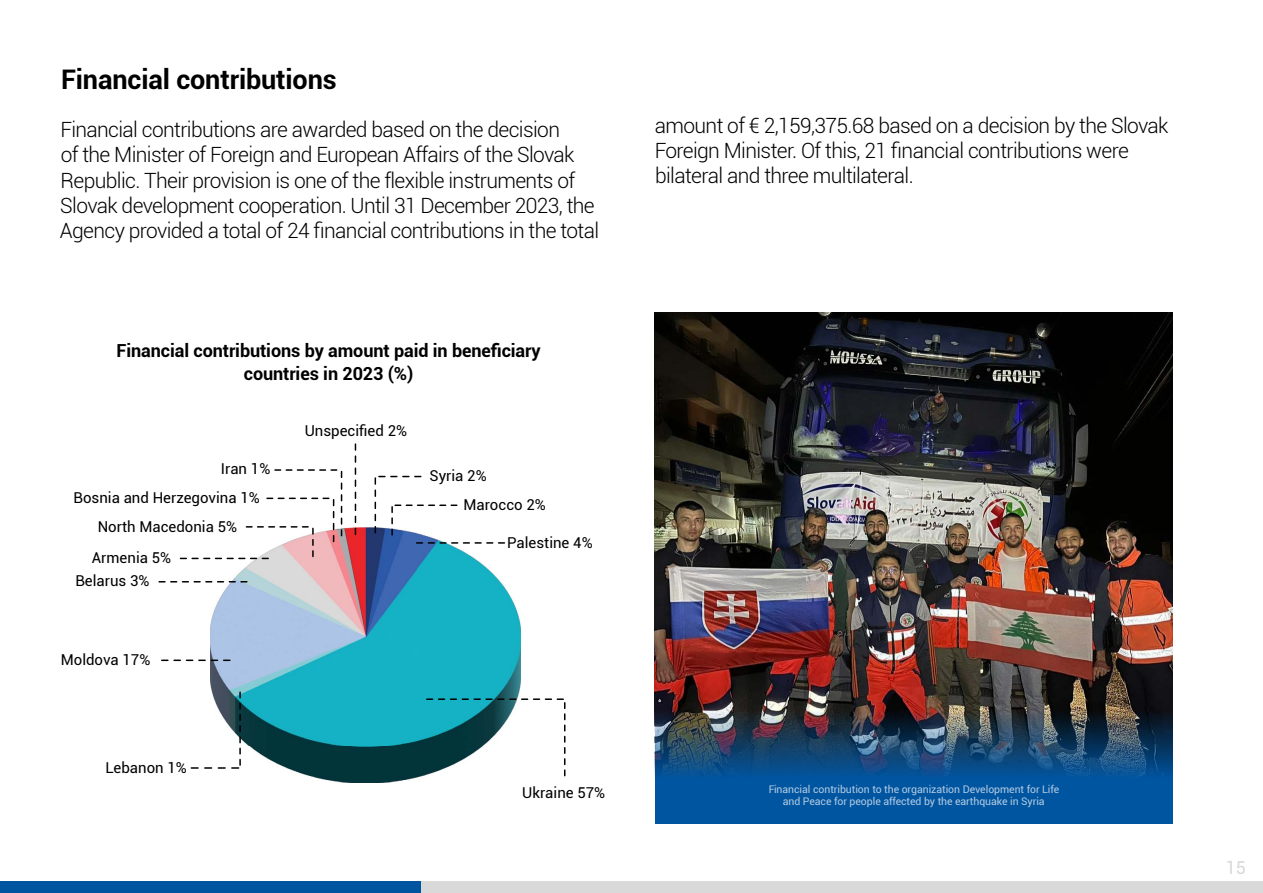
<style>
.page{position:relative;width:1263px;height:893px;background:#fff}
.page>*{position:absolute;margin:0;border:0;box-sizing:border-box;transform-origin:0 0}
.t1{font:700 27px "Roboto";letter-spacing:-.005em;color:#000}
.t2{font:300 21px/25.2px "Roboto";letter-spacing:-.03em;color:#000}
.t3{font:700 18px/23.4px "Roboto";letter-spacing:-.005em;color:#000;text-align:center}
.t4{font:18px "Roboto";color:#d9d9d9}
.t5{font:15px/29.5px "Roboto";color:#000}
.t6{font:10.5px/12.6px "Roboto";letter-spacing:-.005em;color:#fff;text-align:center}
</style>
<div class="page">
<div style="left:0;top:882px;width:421px;height:11px;background:#0055a1"></div>
<div style="left:421px;top:882px;width:842px;height:11px;background:#d9d9d9"></div>
<div style="left:655px;top:313px;width:518px;height:510px;background:#0055a1"></div>
<img style="left:655px;top:313px;width:518px;height:463px">
<img style="left:210px;top:527px;width:311px;height:256px">
<svg style="left:162px;top:660px;width:68px;height:1px"></svg>
<svg style="left:417px;top:542px;width:87px;height:2px"></svg>
<svg style="left:375px;top:476px;width:82px;height:59px"></svg>
<svg style="left:191px;top:692px;width:50px;height:77px"></svg>
<svg style="left:159px;top:581px;width:88px;height:1px"></svg>
<svg style="left:180px;top:469px;width:162px;height:90px"></svg>
<svg style="left:355px;top:444px;width:1px;height:90px"></svg>
<svg style="left:427px;top:698px;width:138px;height:78px"></svg>
<p class="t1" style="left:61px;top:60px;width:277px">Financial contributions</p>
<p class="t2" style="left:60px;top:116px;width:541px">Financial contributions are awarded based on the decision<br>of the Minister of Foreign and European Affairs of the Slovak Republic. Their provision is one of the flexible instruments of Slovak development cooperation. Until 31 December 2023, the Agency provided a total of 24 financial contributions in the total</p>
<p class="t3" style="left:117px;top:338px;width:426px">Financial contributions by amount paid in beneficiary countries in 2023 (%)</p>
<p class="t5" style="left:221px;top:453px;width:51px">Iran 1%</p>
<p class="t5" style="left:73px;top:483px;width:188px">Bosnia and Herzegovina 1%</p>
<p class="t5" style="left:98px;top:511px;width:141px">North Macedonia 5%</p>
<p class="t5" style="left:92px;top:542px;width:81px">Armenia 5%</p>
<p class="t5" style="left:75px;top:565px;width:76px">Belarus 3%</p>
<p class="t5" style="left:61px;top:644px;width:91px">Moldova 17%</p>
<p class="t5" style="left:305px;top:415px;width:104px">Unspecified 2%</p>
<p class="t5" style="left:464px;top:460px;width:84px;text-indent:-34px">Syria 2%<br>Marocco 2%</p>
<p class="t5" style="left:507px;top:527px;width:87px">Palestine 4%</p>
<p class="t5" style="left:105px;top:752px;width:83px">Lebanon 1%</p>
<p class="t5" style="left:522px;top:778px;width:85px">Ukraine 57%</p>
<p class="t2" style="left:655px;top:112px;width:515px">amount of € 2,159,375.68 based on a decision by the Slovak<br>Foreign Minister. Of this, 21 financial contributions were bilateral and three multilateral.</p>
<p class="t6" style="left:768px;top:782px;width:292px">Financial contribution to the organization Development for Life and Peace for people affected by the earthquake in Syria</p>
<p class="t4" style="left:1226px;top:855px;width:22px">15</p>
</div>
